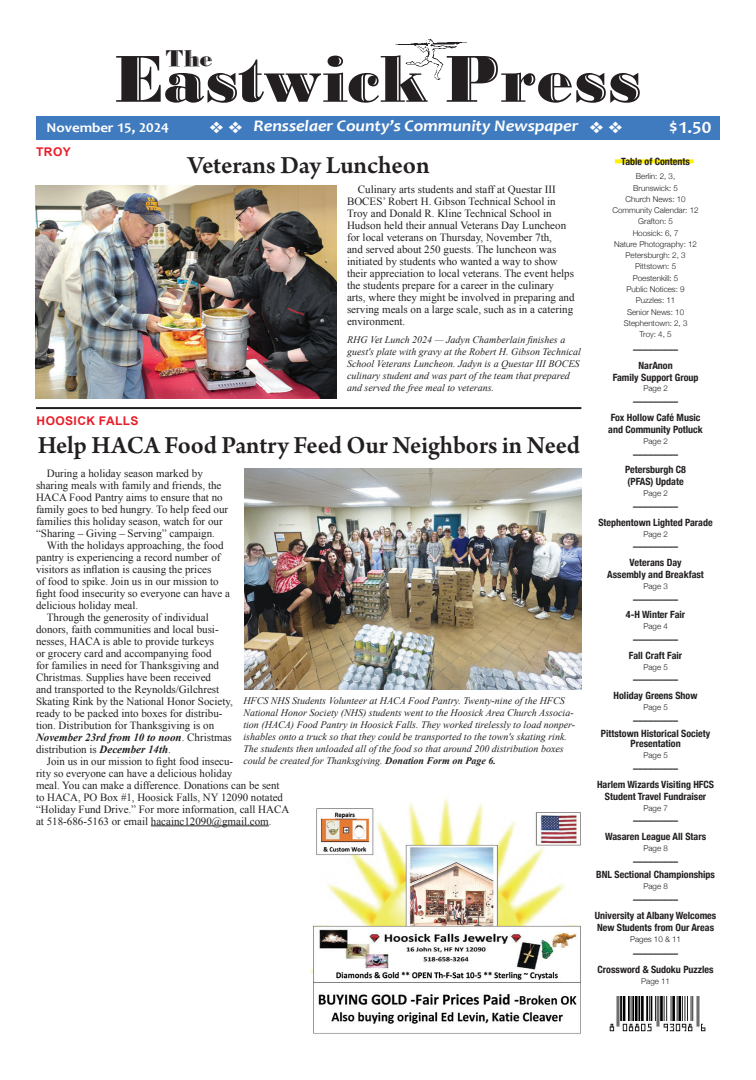
<style>
.page{position:relative;width:756px;height:1080px;background:#fff}
.page>*{position:absolute;margin:0;border:0;box-sizing:border-box;transform-origin:0 0}
.t1{font:70px "Bodoni Highlight ICG";color:#231f20}
.Headline2{font:600 26px "Arno Pro";letter-spacing:-.005em;color:#231f20}
.t2{font:24px "Bodoni Highlight ICG";color:#231f20}
.t3{font:700 17.1px "Candara";color:#fff;scale:1.11 1}
.t4{font:italic 700 16.2px "Candara";letter-spacing:-.005em;color:#fff;scale:1.11 1}
.t5{font:700 13.5px "Candara";letter-spacing:-.005em;color:#fff;scale:1.11 1}
.TitleHead{font:700 12px "Arial";letter-spacing:.035em;color:#e81d28}
.Body_Text{font:11px/12px "Times New Roman";color:#231f20}
.t6{font:italic 10px/12px "Times New Roman";color:#231f20}
.TwoHalfs_ColumnTop{font:700 condensed 10px/12px "Helvetica Neue";color:#231f20;text-align:center}
.TwoHalfs_ColumnTop-2{font:300 8px "Helvetica Neue";color:#231f20}
.s1{font-weight:700;font-style:italic}
.s2{font-weight:700}
</style>
<div class="page">
<img style="left:609px;top:996px;width:97px;height:36px">
<svg style="left:615px;top:159px;width:79px;height:4px"></svg>
<img style="left:396px;top:39px;width:71px;height:41px">
<div style="left:36px;top:116px;width:684px;height:23px;background:#407bbf"></div>
<img style="left:310px;top:797px;width:272px;height:237px">
<img style="left:36px;top:185px;width:301px;height:214px">
<hr style="left:36px;top:407px;width:545px;height:2px;background:#231f20">
<hr style="left:151px;top:826px;width:118px;height:1px;background:#231f20">
<img style="left:244px;top:469px;width:337px;height:221px">
<p class="t2" style="left:166px;top:45px;width:49px">The</p>
<p class="t1" style="left:115px;top:40px;width:528px">Eastwick Press</p>
<p class="t5" style="left:47px;top:119px;width:111px">November 15, 2024</p>
<p class="t4" style="left:209px;top:116px;width:374px">❖ ❖ Rensselaer County’s Community Newspaper ❖ ❖</p>
<p class="t3" style="left:669px;top:117px;width:40px">$1.50</p>
<p class="TitleHead" style="left:36px;top:143px;width:36px">TROY</p>
<p class="Headline2" style="left:188px;top:150px;width:244px">Veterans Day Luncheon</p>
<p class="Body_Text" style="left:347px;top:183px;width:229px;text-indent:11px">Culinary arts students and staff at Questar III BOCES’ Robert H. Gibson Technical School in Troy and Donald R. Kline Technical School in Hudson held their annual Veterans Day Luncheon for local veterans on Thursday, November 7th,<br>and served about 250 guests. The luncheon was initiated by students who wanted a way to show their appreciation to local veterans. The event helps the students prepare for a career in the culinary arts, where they might be involved in preparing and serving meals on a large scale, such as in a catering environment.</p>
<p class="t6" style="left:347px;top:333px;width:235px">RHG Vet Lunch 2024 — Jadyn Chamberlain finishes a guest's plate with gravy at the Robert H. Gibson Technical School Veterans Luncheon. Jadyn is a Questar III BOCES culinary student and was part of the team that prepared and served the free meal to veterans.</p>
<p class="TitleHead" style="left:37px;top:412px;width:103px">HOOSICK FALLS</p>
<p class="Headline2" style="left:38px;top:430px;width:544px">Help HACA Food Pantry Feed Our Neighbors in Need</p>
<p class="Body_Text" style="left:36px;top:467px;width:194px;text-indent:11px">During a holiday season marked by sharing meals with family and friends, the HACA Food Pantry aims to ensure that no family goes to bed hungry. To help feed our families this holiday season, watch for our “Sharing – Giving – Serving” campaign.</p>
<p class="Body_Text" style="left:36px;top:539px;width:195px;text-indent:11px">With the holidays approaching, the food pantry is experiencing a record number of visitors as inflation is causing the prices<br>of food to spike. Join us in our mission to fight food insecurity so everyone can have a delicious holiday meal.</p>
<p class="Body_Text" style="left:36px;top:611px;width:198px;text-indent:11px">Through the generosity of individual donors, faith communities and local busi&shy;nesses, HACA is able to provide turkeys<br>or grocery card and accompanying food<br>for families in need for Thanksgiving and Christmas. Supplies have been received<br>and transported to the Reynolds/Gilchrest Skating Rink by the National Honor Society, ready to be packed into boxes for distribu&shy;tion. Distribution for Thanksgiving is on <span class="s1">November 23rd from 10 to noon</span>. Christmas distribution is <span class="s1">December 14th</span>.</p>
<p class="Body_Text" style="left:36px;top:755px;width:255px;text-indent:11px">Join us in our mission to fight food insecu-<br>rity so everyone can have a delicious holiday<br>meal. You can make a difference. Donations can be sent to HACA, PO Box #1, Hoosick Falls, NY 12090 notated “Holiday Fund Drive.” For more information, call HACA at 518-686-5163 or email hacainc12090@gmail.com.</p>
<p class="TwoHalfs_ColumnTop" style="left:621px;top:155px;width:70px">Table of Contents</p>
<p class="TwoHalfs_ColumnTop-2" style="left:636px;top:170px;width:41px">Berlin: 2, 3,</p>
<p class="TwoHalfs_ColumnTop-2" style="left:633px;top:181px;width:46px">Brunswick: 5</p>
<p class="TwoHalfs_ColumnTop-2" style="left:626px;top:192px;width:62px">Church News: 10</p>
<p class="TwoHalfs_ColumnTop-2" style="left:613px;top:204px;width:88px">Community Calendar: 12</p>
<p class="TwoHalfs_ColumnTop-2" style="left:638px;top:215px;width:36px">Grafton: 5</p>
<p class="TwoHalfs_ColumnTop-2" style="left:633px;top:226px;width:47px">Hoosick: 6, 7</p>
<p class="TwoHalfs_ColumnTop-2" style="left:614px;top:238px;width:84px">Nature Photography: 12</p>
<p class="TwoHalfs_ColumnTop-2" style="left:626px;top:249px;width:62px">Petersburgh: 2, 3</p>
<p class="TwoHalfs_ColumnTop-2" style="left:635px;top:260px;width:43px">Pittstown: 5</p>
<p class="TwoHalfs_ColumnTop-2" style="left:633px;top:271px;width:47px">Poestenkill: 5</p>
<p class="TwoHalfs_ColumnTop-2" style="left:626px;top:283px;width:60px">Public Notices: 9</p>
<p class="TwoHalfs_ColumnTop-2" style="left:636px;top:294px;width:41px">Puzzles: 11</p>
<p class="TwoHalfs_ColumnTop-2" style="left:627px;top:305px;width:59px">Senior News: 10</p>
<p class="TwoHalfs_ColumnTop-2" style="left:624px;top:317px;width:65px">Stephentown: 2, 3</p>
<p class="TwoHalfs_ColumnTop-2" style="left:640px;top:328px;width:34px">Troy: 4, 5</p>
<p class="TwoHalfs_ColumnTop" style="left:633px;top:343px;width:46px">–––––––––</p>
<p class="TwoHalfs_ColumnTop" style="left:613px;top:358px;width:87px">NarAnon<br>Family Support Group</p>
<p class="TwoHalfs_ColumnTop-2" style="left:643px;top:382px;width:26px">Page 2</p>
<p class="TwoHalfs_ColumnTop" style="left:633px;top:395px;width:46px">–––––––––</p>
<p class="TwoHalfs_ColumnTop" style="left:608px;top:411px;width:96px;text-align:left">Fox Hollow Café Music and Community Potluck</p>
<p class="TwoHalfs_ColumnTop-2" style="left:643px;top:435px;width:26px">Page 2</p>
<p class="TwoHalfs_ColumnTop" style="left:633px;top:447px;width:46px">–––––––––</p>
<p class="TwoHalfs_ColumnTop" style="left:625px;top:463px;width:62px;text-align:left">Petersburgh C8 (PFAS) Update</p>
<p class="TwoHalfs_ColumnTop-2" style="left:643px;top:487px;width:26px">Page 2</p>
<p class="TwoHalfs_ColumnTop" style="left:633px;top:500px;width:46px">–––––––––</p>
<p class="TwoHalfs_ColumnTop" style="left:598px;top:515px;width:116px">Stephentown Lighted Parade</p>
<p class="TwoHalfs_ColumnTop-2" style="left:643px;top:527px;width:26px">Page 2</p>
<p class="TwoHalfs_ColumnTop" style="left:633px;top:540px;width:46px">–––––––––</p>
<p class="TwoHalfs_ColumnTop" style="left:607px;top:556px;width:98px">Veterans Day<br>Assembly and Breakfast</p>
<p class="TwoHalfs_ColumnTop-2" style="left:643px;top:580px;width:26px">Page 3</p>
<p class="TwoHalfs_ColumnTop" style="left:633px;top:592px;width:46px">–––––––––</p>
<p class="TwoHalfs_ColumnTop" style="left:626px;top:608px;width:61px">4-H Winter Fair</p>
<p class="TwoHalfs_ColumnTop-2" style="left:643px;top:620px;width:26px">Page 4</p>
<p class="TwoHalfs_ColumnTop" style="left:633px;top:633px;width:46px">–––––––––</p>
<p class="TwoHalfs_ColumnTop" style="left:629px;top:649px;width:55px">Fall Craft Fair</p>
<p class="TwoHalfs_ColumnTop-2" style="left:643px;top:660px;width:26px">Page 5</p>
<p class="TwoHalfs_ColumnTop" style="left:633px;top:673px;width:46px">–––––––––</p>
<p class="TwoHalfs_ColumnTop" style="left:614px;top:689px;width:85px">Holiday Greens Show</p>
<p class="TwoHalfs_ColumnTop-2" style="left:643px;top:701px;width:26px">Page 5</p>
<p class="TwoHalfs_ColumnTop" style="left:633px;top:713px;width:46px">–––––––––</p>
<p class="TwoHalfs_ColumnTop" style="left:601px;top:728px;width:111px;line-height:10px">Pittstown Historical Society<br>Presentation</p>
<p class="TwoHalfs_ColumnTop-2" style="left:643px;top:749px;width:26px">Page 5</p>
<p class="TwoHalfs_ColumnTop" style="left:633px;top:762px;width:46px">–––––––––</p>
<p class="TwoHalfs_ColumnTop" style="left:597px;top:778px;width:119px">Harlem Wizards Visiting HFCS<br>Student Travel Fundraiser</p>
<p class="TwoHalfs_ColumnTop-2" style="left:643px;top:801px;width:26px">Page 7</p>
<p class="TwoHalfs_ColumnTop" style="left:633px;top:814px;width:46px">–––––––––</p>
<p class="TwoHalfs_ColumnTop" style="left:605px;top:830px;width:103px">Wasaren League All Stars</p>
<p class="TwoHalfs_ColumnTop-2" style="left:643px;top:842px;width:26px">Page 8</p>
<p class="TwoHalfs_ColumnTop" style="left:633px;top:854px;width:46px">–––––––––</p>
<p class="TwoHalfs_ColumnTop" style="left:596px;top:868px;width:120px">BNL Sectional Championships</p>
<p class="TwoHalfs_ColumnTop-2" style="left:643px;top:880px;width:26px">Page 8</p>
<p class="TwoHalfs_ColumnTop" style="left:633px;top:893px;width:46px">–––––––––</p>
<p class="TwoHalfs_ColumnTop" style="left:595px;top:909px;width:123px;text-align:left">University at Albany Welcomes<br>New Students from Our Areas</p>
<p class="TwoHalfs_ColumnTop-2" style="left:630px;top:932px;width:52px">Pages 10 &amp; 11</p>
<p class="TwoHalfs_ColumnTop" style="left:633px;top:947px;width:46px">–––––––––</p>
<p class="TwoHalfs_ColumnTop" style="left:598px;top:963px;width:117px">Crossword &amp; Sudoku Puzzles</p>
<p class="TwoHalfs_ColumnTop-2" style="left:641px;top:975px;width:30px">Page 11</p>
<p class="t6" style="left:243px;top:694px;width:333px">HFCS NHS Students Volunteer at HACA Food Pantry. Twenty-nine of the HFCS National Honor Society (NHS) students went to the Hoosick Area Church Associa&shy;tion (HACA) Food Pantry in Hoosick Falls. They worked tirelessly to load nonper&shy;ishables onto a truck so that they could be transported to the town's skating rink.<br>The students then unloaded all of the food so that around 200 distribution boxes could be created for Thanksgiving. <span class="s2">Donation Form on Page 6.</span></p>
</div>
